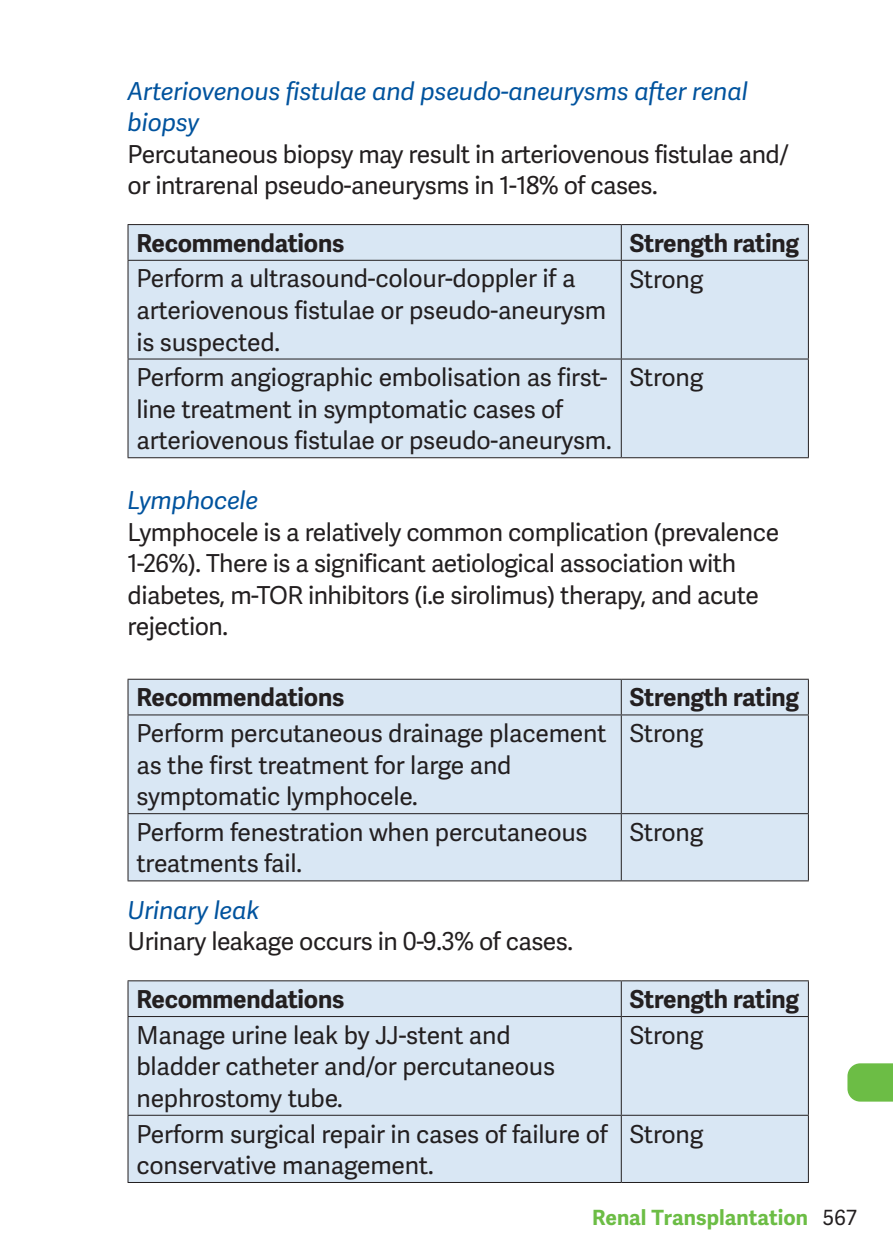
<style>
.page{position:relative;width:893px;height:1259px;background:#fff}
.page>*{position:absolute;margin:0;border:0;box-sizing:border-box;transform-origin:0 0}
.t1{font:24.6px/31.5px "Adelle Sans";letter-spacing:-.02em;color:#231f20}
.t2{font:700 24.6px "Adelle Sans";letter-spacing:-.01em;color:#231f20}
.t3{font:italic 24.6px/31.5px "Adelle Sans";letter-spacing:-.01em;color:#01539e}
.t4{font:700 21px "Adelle Sans";color:#6cbd45}
.s1{font-weight:400;color:#231f20}
</style>
<div class="page">
<svg style="left:847px;top:1063px;width:46px;height:38px;background:#74c04f"></svg>
<div style="left:129px;top:225px;width:679px;height:232px;background:#d9e7f4"></div>
<hr style="left:128px;top:224px;width:493px;height:1px;background:#231f20">
<hr style="left:127px;top:225px;width:2px;height:35px;background:#231f20">
<hr style="left:621px;top:224px;width:188px;height:1px;background:#231f20">
<hr style="left:808px;top:225px;width:1px;height:35px;background:#231f20">
<hr style="left:127px;top:261px;width:2px;height:97px;background:#231f20">
<hr style="left:808px;top:261px;width:1px;height:97px;background:#231f20">
<hr style="left:127px;top:359px;width:2px;height:98px;background:#231f20">
<hr style="left:808px;top:359px;width:1px;height:98px;background:#231f20">
<hr style="left:621px;top:225px;width:1px;height:35px;background:#231f20">
<hr style="left:128px;top:260px;width:493px;height:1px;background:#231f20">
<hr style="left:621px;top:260px;width:188px;height:1px;background:#231f20">
<hr style="left:621px;top:261px;width:1px;height:97px;background:#231f20">
<hr style="left:128px;top:358px;width:493px;height:1px;background:#231f20">
<hr style="left:128px;top:457px;width:493px;height:1px;background:#231f20">
<hr style="left:621px;top:358px;width:188px;height:1px;background:#231f20">
<hr style="left:621px;top:359px;width:1px;height:98px;background:#231f20">
<hr style="left:621px;top:457px;width:188px;height:1px;background:#231f20">
<div style="left:129px;top:680px;width:679px;height:200px;background:#d9e7f4"></div>
<hr style="left:128px;top:679px;width:493px;height:1px;background:#231f20">
<hr style="left:127px;top:679px;width:2px;height:35px;background:#231f20">
<hr style="left:621px;top:679px;width:188px;height:1px;background:#231f20">
<hr style="left:808px;top:679px;width:1px;height:35px;background:#231f20">
<hr style="left:127px;top:715px;width:2px;height:98px;background:#231f20">
<hr style="left:808px;top:715px;width:1px;height:98px;background:#231f20">
<hr style="left:127px;top:814px;width:2px;height:66px;background:#231f20">
<hr style="left:808px;top:814px;width:1px;height:66px;background:#231f20">
<hr style="left:621px;top:679px;width:1px;height:35px;background:#231f20">
<hr style="left:128px;top:714px;width:493px;height:1px;background:#231f20">
<hr style="left:621px;top:714px;width:188px;height:1px;background:#231f20">
<hr style="left:621px;top:715px;width:1px;height:98px;background:#231f20">
<hr style="left:128px;top:813px;width:493px;height:1px;background:#231f20">
<hr style="left:128px;top:880px;width:493px;height:1px;background:#231f20">
<hr style="left:621px;top:813px;width:188px;height:1px;background:#231f20">
<hr style="left:621px;top:814px;width:1px;height:66px;background:#231f20">
<hr style="left:621px;top:880px;width:188px;height:1px;background:#231f20">
<div style="left:129px;top:981px;width:679px;height:201px;background:#d9e7f4"></div>
<hr style="left:128px;top:980px;width:493px;height:1px;background:#231f20">
<hr style="left:127px;top:981px;width:2px;height:35px;background:#231f20">
<hr style="left:621px;top:980px;width:188px;height:1px;background:#231f20">
<hr style="left:808px;top:981px;width:1px;height:35px;background:#231f20">
<hr style="left:127px;top:1017px;width:2px;height:97px;background:#231f20">
<hr style="left:808px;top:1017px;width:1px;height:97px;background:#231f20">
<hr style="left:127px;top:1115px;width:2px;height:67px;background:#231f20">
<hr style="left:808px;top:1115px;width:1px;height:67px;background:#231f20">
<hr style="left:621px;top:981px;width:1px;height:35px;background:#231f20">
<hr style="left:128px;top:1016px;width:493px;height:1px;background:#231f20">
<hr style="left:621px;top:1016px;width:188px;height:1px;background:#231f20">
<hr style="left:621px;top:1017px;width:1px;height:97px;background:#231f20">
<hr style="left:128px;top:1114px;width:493px;height:1px;background:#231f20">
<hr style="left:128px;top:1182px;width:493px;height:1px;background:#231f20">
<hr style="left:621px;top:1114px;width:188px;height:1px;background:#231f20">
<hr style="left:621px;top:1115px;width:1px;height:67px;background:#231f20">
<hr style="left:621px;top:1182px;width:188px;height:1px;background:#231f20">
<p class="t3" style="left:128px;top:76px;width:622px">Arteriovenous fistulae and pseudo-aneurysms after renal biopsy</p>
<p class="t1" style="left:128px;top:139px;width:663px">Percutaneous biopsy may result in arteriovenous fistulae and/ or intrarenal pseudo-aneurysms in 1-18% of cases.</p>
<p class="t2" style="left:137px;top:228px;width:209px">Recommendations</p>
<p class="t2" style="left:630px;top:228px;width:171px">Strength rating</p>
<p class="t1" style="left:137px;top:264px;width:471px">Perform a ultrasound-colour-doppler if a arteriovenous fistulae or pseudo-aneurysm is suspected.</p>
<p class="t1" style="left:630px;top:264px;width:75px">Strong</p>
<p class="t1" style="left:137px;top:362px;width:477px">Perform angiographic embolisation as first&shy;line treatment in symptomatic cases of arteriovenous fistulae or pseudo-aneurysm.</p>
<p class="t1" style="left:630px;top:363px;width:75px">Strong</p>
<p class="t3" style="left:128px;top:485px;width:132px">Lymphocele</p>
<p class="t1" style="left:128px;top:517px;width:653px">Lymphocele is a relatively common complication (prevalence 1-26%). There is a significant aetiological association with diabetes, m-TOR inhibitors (i.e sirolimus) therapy, and acute rejection.</p>
<p class="t2" style="left:137px;top:683px;width:209px">Recommendations</p>
<p class="t2" style="left:630px;top:683px;width:171px">Strength rating</p>
<p class="t1" style="left:137px;top:718px;width:472px">Perform percutaneous drainage placement as the first treatment for large and symptomatic lymphocele.</p>
<p class="t1" style="left:630px;top:718px;width:75px">Strong</p>
<p class="t1" style="left:137px;top:817px;width:453px">Perform fenestration when percutaneous treatments fail.</p>
<p class="t1" style="left:630px;top:817px;width:75px">Strong</p>
<p class="t3" style="left:128px;top:895px;width:133px">Urinary leak</p>
<p class="t1" style="left:128px;top:926px;width:447px">Urinary leakage occurs in 0-9.3% of cases.</p>
<p class="t2" style="left:137px;top:984px;width:209px">Recommendations</p>
<p class="t2" style="left:630px;top:984px;width:171px">Strength rating</p>
<p class="t1" style="left:137px;top:1020px;width:420px">Manage urine leak by JJ-stent and bladder catheter and/or percutaneous nephrostomy tube.</p>
<p class="t1" style="left:630px;top:1020px;width:75px">Strong</p>
<p class="t1" style="left:137px;top:1118px;width:473px">Perform surgical repair in cases of failure of conservative management.</p>
<p class="t1" style="left:630px;top:1118px;width:75px">Strong</p>
<p class="t4" style="left:592px;top:1204px;width:266px">Renal Transplantation <span class="s1">567</span></p>
</div>
